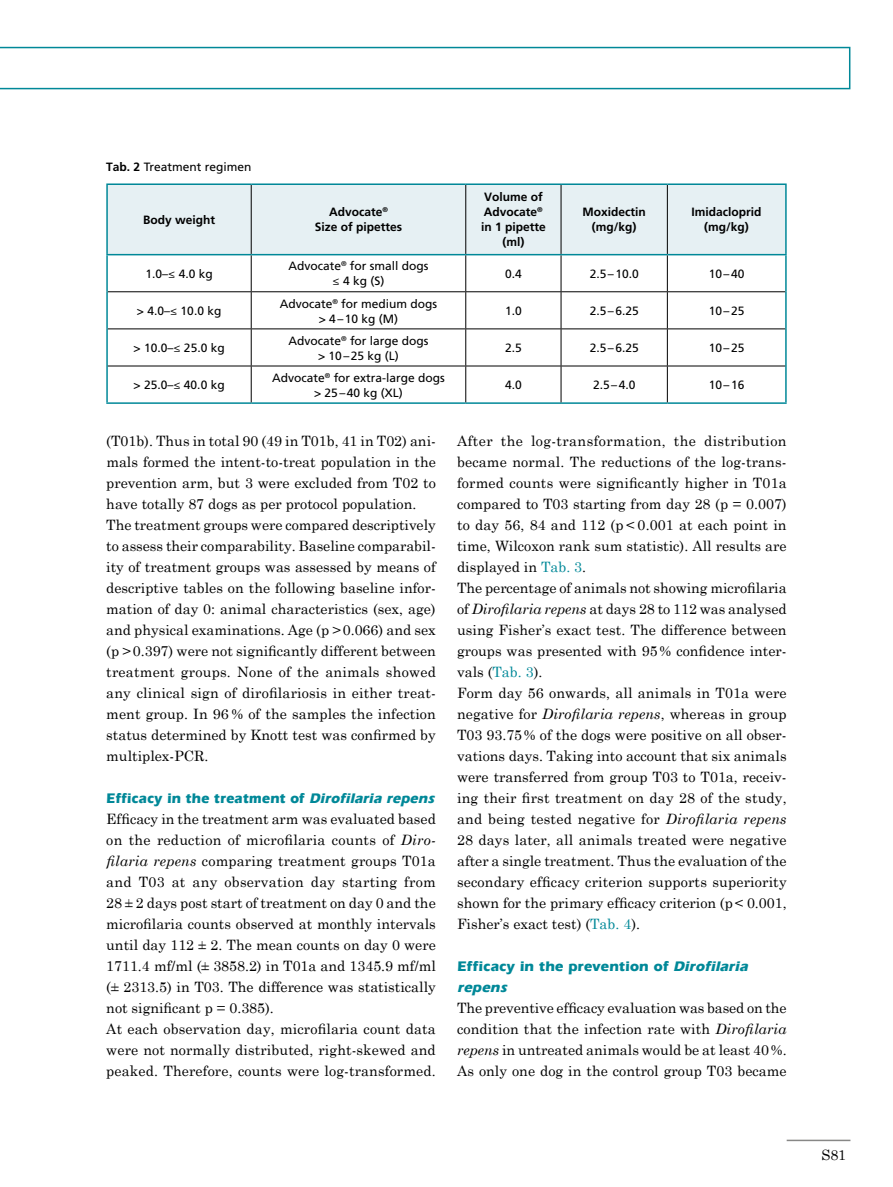
<style>
.page{position:relative;width:893px;height:1187px;background:#fff}
.page>*{position:absolute;margin:0;border:0;box-sizing:border-box;transform-origin:0 0}
.t1{font:14.25px/21px "Century Schoolbook";color:#000}
.t2{font:700 14.25px/21px "Itc Eras";letter-spacing:.01em;color:#008898}
.t3{font:700 14.25px "Itc Eras";letter-spacing:.01em;color:#008898;scale:.96 1}
.t4{font:12px/15px "Frutiger";color:#000;text-align:center}
.t5{font:700 12px/15px "Frutiger";color:#000;text-align:center}
.s1{font-weight:700}
.s2{font-family:"Myriad Pro"}
.s3{font-style:italic}
.s4{color:#008898}
</style>
<div class="page">
<hr style="left:787px;top:1139px;width:63px;height:1px;background:#878786">
<svg style="left:0;top:47px;width:850px;height:42px"></svg>
<div style="left:108px;top:185px;width:677px;height:69px;background:#e6f0f3"></div>
<hr style="left:106px;top:183px;width:145px;height:2px;background:#008898">
<hr style="left:106px;top:185px;width:2px;height:69px;background:#008898">
<hr style="left:251px;top:183px;width:215px;height:2px;background:#008898">
<hr style="left:466px;top:183px;width:95px;height:2px;background:#008898">
<hr style="left:561px;top:183px;width:106px;height:2px;background:#008898">
<hr style="left:667px;top:183px;width:120px;height:2px;background:#008898">
<hr style="left:785px;top:185px;width:2px;height:69px;background:#008898">
<hr style="left:106px;top:254px;width:145px;height:1px;background:#008898">
<hr style="left:106px;top:255px;width:2px;height:37px;background:#008898">
<hr style="left:251px;top:254px;width:215px;height:1px;background:#008898">
<hr style="left:466px;top:254px;width:95px;height:1px;background:#008898">
<hr style="left:561px;top:254px;width:106px;height:1px;background:#008898">
<hr style="left:667px;top:254px;width:120px;height:1px;background:#008898">
<hr style="left:785px;top:255px;width:2px;height:37px;background:#008898">
<hr style="left:106px;top:292px;width:2px;height:37px;background:#008898">
<hr style="left:785px;top:292px;width:2px;height:37px;background:#008898">
<hr style="left:106px;top:329px;width:2px;height:37px;background:#008898">
<hr style="left:785px;top:329px;width:2px;height:37px;background:#008898">
<hr style="left:106px;top:366px;width:2px;height:36px;background:#008898">
<hr style="left:785px;top:366px;width:2px;height:36px;background:#008898">
<hr style="left:106px;top:402px;width:145px;height:2px;background:#008898">
<hr style="left:251px;top:402px;width:215px;height:2px;background:#008898">
<hr style="left:466px;top:402px;width:95px;height:2px;background:#008898">
<hr style="left:561px;top:402px;width:106px;height:2px;background:#008898">
<hr style="left:667px;top:402px;width:120px;height:2px;background:#008898">
<hr style="left:251px;top:185px;width:1px;height:69px;background:#000">
<hr style="left:465px;top:185px;width:1px;height:69px;background:#000">
<hr style="left:561px;top:185px;width:1px;height:69px;background:#000">
<hr style="left:667px;top:185px;width:1px;height:69px;background:#000">
<hr style="left:251px;top:255px;width:1px;height:36px;background:#000">
<hr style="left:465px;top:255px;width:1px;height:36px;background:#000">
<hr style="left:561px;top:255px;width:1px;height:36px;background:#000">
<hr style="left:667px;top:255px;width:1px;height:36px;background:#000">
<hr style="left:108px;top:291px;width:143px;height:1px;background:#000">
<hr style="left:251px;top:291px;width:215px;height:1px;background:#000">
<hr style="left:251px;top:292px;width:1px;height:36px;background:#000">
<hr style="left:466px;top:291px;width:95px;height:1px;background:#000">
<hr style="left:465px;top:292px;width:1px;height:36px;background:#000">
<hr style="left:561px;top:291px;width:106px;height:1px;background:#000">
<hr style="left:561px;top:292px;width:1px;height:36px;background:#000">
<hr style="left:667px;top:291px;width:118px;height:1px;background:#000">
<hr style="left:667px;top:292px;width:1px;height:36px;background:#000">
<hr style="left:108px;top:328px;width:143px;height:1px;background:#000">
<hr style="left:251px;top:328px;width:215px;height:1px;background:#000">
<hr style="left:251px;top:329px;width:1px;height:36px;background:#000">
<hr style="left:466px;top:328px;width:95px;height:1px;background:#000">
<hr style="left:465px;top:329px;width:1px;height:36px;background:#000">
<hr style="left:561px;top:328px;width:106px;height:1px;background:#000">
<hr style="left:561px;top:329px;width:1px;height:36px;background:#000">
<hr style="left:667px;top:328px;width:118px;height:1px;background:#000">
<hr style="left:667px;top:329px;width:1px;height:36px;background:#000">
<hr style="left:108px;top:365px;width:143px;height:1px;background:#000">
<hr style="left:251px;top:365px;width:215px;height:1px;background:#000">
<hr style="left:251px;top:366px;width:1px;height:36px;background:#000">
<hr style="left:466px;top:365px;width:95px;height:1px;background:#000">
<hr style="left:465px;top:366px;width:1px;height:36px;background:#000">
<hr style="left:561px;top:365px;width:106px;height:1px;background:#000">
<hr style="left:561px;top:366px;width:1px;height:36px;background:#000">
<hr style="left:667px;top:365px;width:118px;height:1px;background:#000">
<hr style="left:667px;top:366px;width:1px;height:36px;background:#000">
<p class="t4" style="left:106px;top:159px;width:147px"><span class="s1">Tab. 2</span> Treatment regimen</p>
<p class="t5" style="left:143px;top:212px;width:74px">Body weight</p>
<p class="t5" style="left:315px;top:204px;width:89px">Advocate<sup>®<br></sup>Size of pipettes</p>
<p class="t5" style="left:481px;top:189px;width:66px">Volume of<br>Advocate<sup>® </sup>in 1 pipette (ml)</p>
<p class="t5" style="left:582px;top:204px;width:65px">Moxidectin (mg/kg)</p>
<p class="t5" style="left:692px;top:204px;width:72px">Imidacloprid (mg/kg)</p>
<p class="t4" style="left:146px;top:266px;width:69px">1.0–<span class="s2">≤</span> 4.0 kg</p>
<p class="t4" style="left:288px;top:258px;width:141px">Advocate<sup>®</sup> for small dogs <span class="s2">≤</span> 4 kg (S)</p>
<p class="t4" style="left:505px;top:266px;width:18px">0.4</p>
<p class="t4" style="left:590px;top:266px;width:51px">2.5–10.0</p>
<p class="t4" style="left:709px;top:266px;width:37px">10–40</p>
<p class="t4" style="left:137px;top:303px;width:86px">&gt; 4.0–<span class="s2">≤</span> 10.0 kg</p>
<p class="t4" style="left:280px;top:296px;width:159px">Advocate<sup>®</sup> for medium dogs &gt; 4–10 kg (M)</p>
<p class="t4" style="left:505px;top:303px;width:18px">1.0</p>
<p class="t4" style="left:590px;top:303px;width:51px">2.5–6.25</p>
<p class="t4" style="left:709px;top:303px;width:37px">10–25</p>
<p class="t4" style="left:134px;top:340px;width:93px">&gt; 10.0–<span class="s2">≤</span> 25.0 kg</p>
<p class="t4" style="left:288px;top:333px;width:142px">Advocate<sup>®</sup> for large dogs &gt; 10–25 kg (L)</p>
<p class="t4" style="left:505px;top:340px;width:18px">2.5</p>
<p class="t4" style="left:590px;top:340px;width:51px">2.5–6.25</p>
<p class="t4" style="left:709px;top:340px;width:37px">10–25</p>
<p class="t4" style="left:134px;top:377px;width:93px">&gt; 25.0–<span class="s2">≤</span> 40.0 kg</p>
<p class="t4" style="left:272px;top:370px;width:174px">Advocate<sup>®</sup> for extra-large dogs &gt; 25–40 kg (XL)</p>
<p class="t4" style="left:505px;top:377px;width:18px">4.0</p>
<p class="t4" style="left:593px;top:377px;width:44px">2.5–4.0</p>
<p class="t4" style="left:709px;top:377px;width:37px">10–16</p>
<p class="t1" style="left:106px;top:430px;width:331px">(T01b). Thus in total 90 (49 in T01b, 41 in T02) ani&shy;mals formed the intent-to-treat population in the prevention arm, but 3 were excluded from T02 to have totally 87 dogs as per protocol population.<br>The treatment groups were compared descriptively to assess their comparability. Baseline comparabil&shy;ity of treatment groups was assessed by means of descriptive tables on the following baseline infor&shy;mation of day 0: animal characteristics (sex, age) and physical examinations. Age (p &gt;0.066) and sex (p &gt;0.397) were not significantly different between treatment groups. None of the animals showed any clinical sign of dirofilariosis in either treat&shy;ment group. In 96 % of the samples the infection status determined by Knott test was confirmed by multiplex-PCR.</p>
<p class="t3" style="left:106px;top:790px;width:346px">Efficacy in the treatment of <span class="s3">Dirofilaria repens</span></p>
<p class="t1" style="left:106px;top:808px;width:331px">Efficacy in the treatment arm was evaluated based on the reduction of microfilaria counts of <span class="s3">Diro&shy;filaria repens</span> comparing treatment groups T01a and T03 at any observation day starting from 28 ± 2 days post start of treatment on day 0 and the microfilaria counts observed at monthly intervals until day 112 ± 2. The mean counts on day 0 were 1711.4 mf/ml (± 3858.2) in T01a and 1345.9 mf/ml (± 2313.5) in T03. The difference was statistically not significant p = 0.385).<br>At each observation day, microfilaria count data were not normally distributed, right-skewed and peaked. Therefore, counts were log-transformed.</p>
<p class="t1" style="left:457px;top:430px;width:331px">After the log-transformation, the distribution became normal. The reductions of the log-trans&shy;formed counts were significantly higher in T01a compared to T03 starting from day 28 (p = 0.007) to day 56, 84 and 112 (p &lt; 0.001 at each point in time, Wilcoxon rank sum statistic). All results are displayed in <span class="s4">Tab. 3</span>.<br>The percentage of animals not showing microfilaria of <span class="s3">Dirofilaria repens</span> at days 28 to 112 was analysed using Fisher’s exact test. The difference between groups was presented with 95% confidence inter&shy;vals (<span class="s4">Tab. 3</span>).<br>Form day 56 onwards, all animals in T01a were negative for <span class="s3">Dirofilaria repens</span>, whereas in group T03 93.75% of the dogs were positive on all obser&shy;vations days. Taking into account that six animals were transferred from group T03 to T01a, receiv&shy;ing their first treatment on day 28 of the study, and being tested negative for <span class="s3">Dirofilaria repens </span>28 days later, all animals treated were negative after a single treatment. Thus the evaluation of the secondary efficacy criterion supports superiority shown for the primary efficacy criterion (p&lt; 0.001, Fisher’s exact test) (<span class="s4">Tab. 4</span>).</p>
<p class="t2" style="left:457px;top:955px;width:295px">Efficacy in the prevention of <span class="s3">Dirofilaria repens</span></p>
<p class="t1" style="left:457px;top:997px;width:331px;text-align:justify">The preventive efficacy evaluation was based on the condition that the infection rate with <span class="s3">Dirofilaria repens</span> in untreated animals would be at least 40%.<br>As only one dog in the control group T03 became</p>
<p class="t1" style="left:821px;top:1144px;width:26px">S81</p>
</div>
